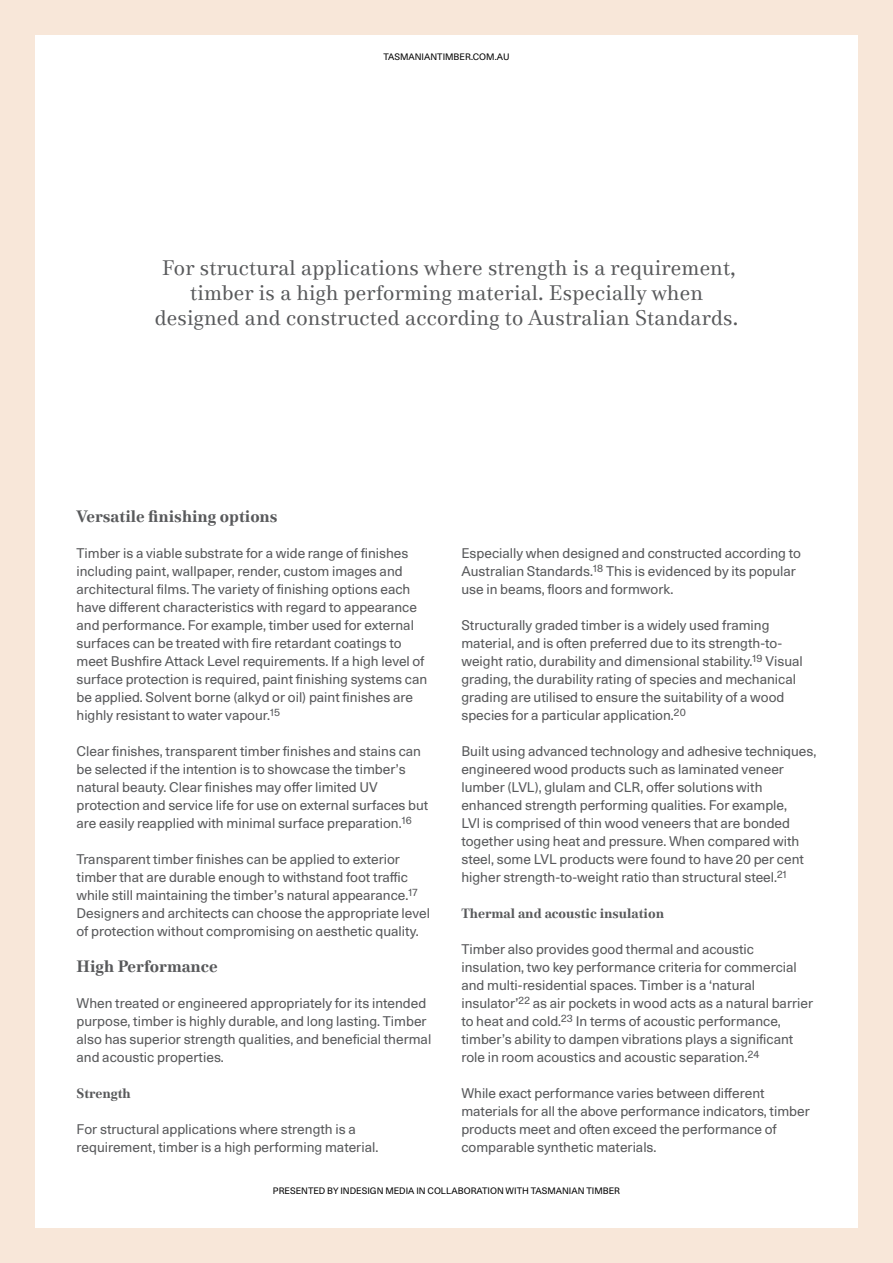
<style>
.page{position:relative;width:893px;height:1263px;background:#f8e7d9}
.page>*{position:absolute;margin:0;border:0;box-sizing:border-box;transform-origin:0 0}
.t1{font:21px/25.2px "Media 77";letter-spacing:.01em;color:#58595b;text-align:center}
.t2{font:700 16.5px "Media 77";color:#58595b}
.t3{font:13.5px/18px "Unica 77 LL";color:#58595b}
.t4{font:700 13.5px "Media 77";color:#58595b}
.t5{font:9px "Unica 77 LL";color:#000}
</style>
<div class="page">
<div style="left:35px;top:36px;width:823px;height:1192px;background:#fff"></div>
<p class="t5" style="left:383px;top:50px;width:128px">TASMANIANTIMBER.COM.AU</p>
<h1 class="t1" style="left:155px;top:255px;width:585px">For structural applications where strength is a requirement, timber is a high performing material. Especially when designed and constructed according to Australian Standards.</h1>
<p class="t2" style="left:77px;top:507px;width:203px">Versatile finishing options</p>
<p class="t3" style="left:77px;top:543px;width:352px">Timber is a viable substrate for a wide range of finishes including paint, wallpaper, render, custom images and architectural films. The variety of finishing options each have different characteristics with regard to appearance and performance. For example, timber used for external surfaces can be treated with fire retardant coatings to meet Bushfire Attack Level requirements. If a high level of surface protection is required, paint finishing systems can be applied. Solvent borne (alkyd or oil) paint finishes are highly resistant to water vapour.<sup>15</sup></p>
<p class="t3" style="left:77px;top:741px;width:353px">Clear finishes, transparent timber finishes and stains can be selected if the intention is to showcase the timber’s natural beauty. Clear finishes may offer limited UV protection and service life for use on external surfaces but are easily reapplied with minimal surface preparation.<sup>16</sup></p>
<p class="t3" style="left:77px;top:849px;width:355px">Transparent timber finishes can be applied to exterior timber that are durable enough to withstand foot traffic while still maintaining the timber’s natural appearance.<sup>17<br></sup>Designers and architects can choose the appropriate level of protection without compromising on aesthetic quality.</p>
<p class="t2" style="left:77px;top:957px;width:143px">High Performance</p>
<p class="t3" style="left:77px;top:993px;width:356px">When treated or engineered appropriately for its intended purpose, timber is highly durable, and long lasting. Timber also has superior strength qualities, and beneficial thermal and acoustic properties.</p>
<p class="t4" style="left:77px;top:1086px;width:56px">Strength</p>
<p class="t3" style="left:77px;top:1119px;width:303px">For structural applications where strength is a requirement, timber is a high performing material.</p>
<p class="t3" style="left:461px;top:543px;width:341px">Especially when designed and constructed according to<br>Australian Standards.<sup>18</sup> This is evidenced by its popular use in beams, floors and formwork.</p>
<p class="t3" style="left:461px;top:615px;width:343px">Structurally graded timber is a widely used framing material, and is often preferred due to its strength-to&shy;weight ratio, durability and dimensional stability.<sup>19</sup> Visual grading, the durability rating of species and mechanical grading are utilised to ensure the suitability of a wood species for a particular application.<sup>20</sup></p>
<p class="t3" style="left:461px;top:741px;width:357px">Built using advanced technology and adhesive techniques, engineered wood products such as laminated veneer lumber (LVL), glulam and CLR, offer solutions with enhanced strength performing qualities. For example,<br>LVl is comprised of thin wood veneers that are bonded together using heat and pressure. When compared with steel, some LVL products were found to have 20 per cent higher strength-to-weight ratio than structural steel.<sup>21</sup></p>
<p class="t4" style="left:461px;top:906px;width:204px">Thermal and acoustic insulation</p>
<p class="t3" style="left:461px;top:939px;width:353px">Timber also provides good thermal and acoustic insulation, two key performance criteria for commercial and multi-residential spaces. Timber is a ‘natural insulator’<sup>22</sup> as air pockets in wood acts as a natural barrier to heat and cold.<sup>23</sup> In terms of acoustic performance, timber’s ability to dampen vibrations plays a significant role in room acoustics and acoustic separation.<sup>24</sup></p>
<p class="t3" style="left:461px;top:1083px;width:350px">While exact performance varies between different materials for all the above performance indicators, timber products meet and often exceed the performance of comparable synthetic materials.</p>
<p class="t5" style="left:273px;top:1184px;width:349px">PRESENTED BY INDESIGN MEDIA IN COLLABORATION WITH TASMANIAN TIMBER</p>
</div>
